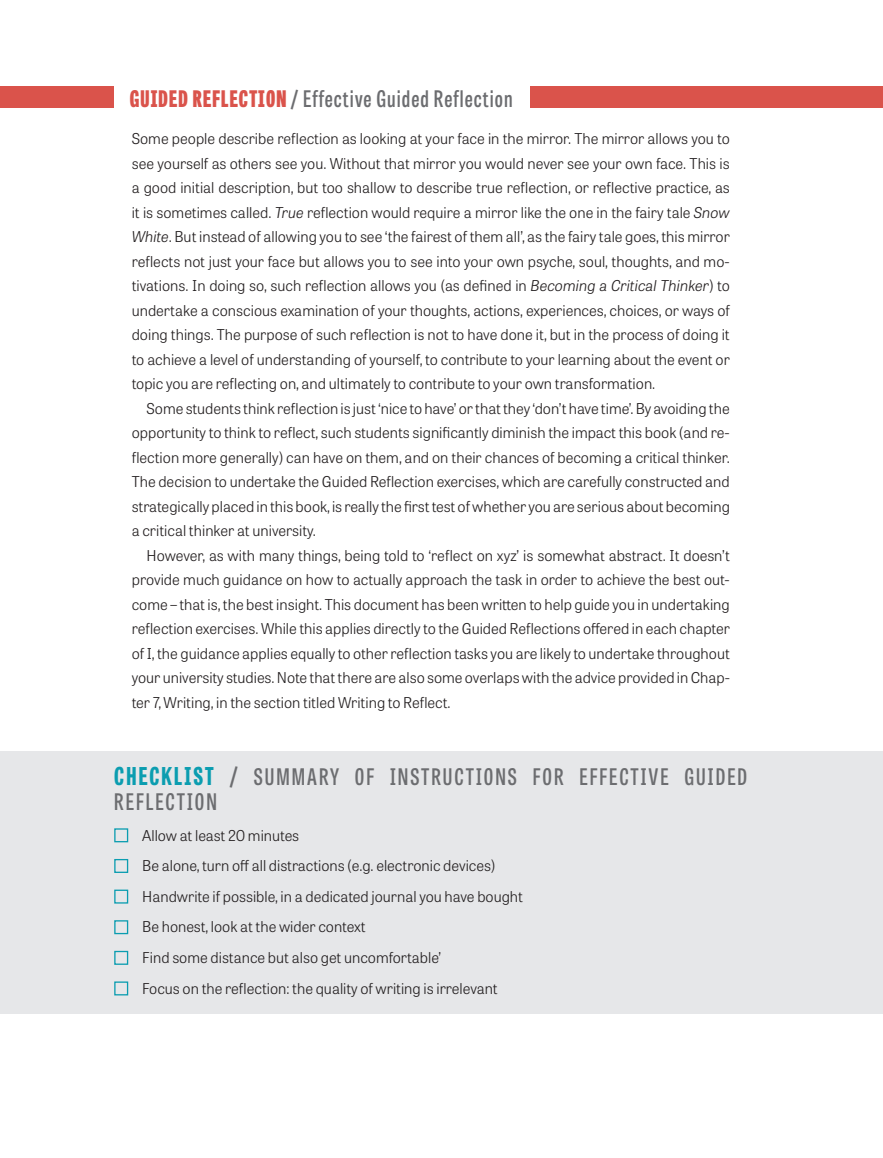
<style>
.page{position:relative;width:883px;height:1158px;background:#fff}
.page>*{position:absolute;margin:0;border:0;box-sizing:border-box;transform-origin:0 0}
.t1{font:600 22.75px/24.5px "Tablet Gothic Compressed";letter-spacing:.09em;color:#6c6d70}
.t2{font:600 22.75px "Tablet Gothic Compressed";letter-spacing:.05em;color:#6c6d70}
.t3{font:300 14.88px/24.5px "Tablet Gothic";color:#231f20;text-align:justify}
.s1{font-weight:800;color:#da534b}
.s2{font-style:italic}
.s3{font-weight:800;font-size:24.5px;color:#0b9db0}
.s4{font-size:24.5px}
</style>
<div class="page">
<div style="left:530px;top:86px;width:353px;height:21px;background:#da534b"></div>
<div style="left:0;top:86px;width:114px;height:21px;background:#da534b"></div>
<div style="left:0;top:751px;width:883px;height:263px;background:#e6e7e9"></div>
<div style="left:114px;top:828px;width:14px;height:14px;border:1px solid #0b9db0"></div>
<div style="left:114px;top:859px;width:14px;height:14px;border:1px solid #0b9db0"></div>
<div style="left:114px;top:890px;width:14px;height:14px;border:1px solid #0b9db0"></div>
<div style="left:114px;top:920px;width:14px;height:14px;border:1px solid #0b9db0"></div>
<div style="left:114px;top:951px;width:14px;height:14px;border:1px solid #0b9db0"></div>
<div style="left:114px;top:981px;width:14px;height:14px;border:1px solid #0b9db0"></div>
<h1 class="t2" style="left:130px;top:84px;width:384px"><span class="s1">GUIDED REFLECTION</span> / Effective Guided Reflection</h1>
<p class="t3" style="left:132px;top:126px;width:600px">Some people describe reflection as looking at your face in the mirror. The mirror allows you to see yourself as others see you. Without that mirror you would never see your own face. This is a good initial description, but too shallow to describe true reflection, or reflective practice, as it is sometimes called. <span class="s2">True</span> reflection would require a mirror like the one in the fairy tale <span class="s2">Snow White</span>. But instead of allowing you to see ‘the fairest of them all’, as the fairy tale goes, this mirror reflects not just your face but allows you to see into your own psyche, soul, thoughts, and mo&shy;tivations. In doing so, such reflection allows you (as defined in <span class="s2">Becoming a Critical Thinker</span>) to undertake a conscious examination of your thoughts, actions, experiences, choices, or ways of doing things. The purpose of such reflection is not to have done it, but in the process of doing it to achieve a level of understanding of yourself, to contribute to your learning about the event or topic you are reflecting on, and ultimately to contribute to your own transformation.</p>
<p class="t3" style="left:132px;top:396px;width:600px;text-indent:15px">Some students think reflection is just ‘nice to have’ or that they ‘don’t have time’. By avoiding the opportunity to think to reflect, such students significantly diminish the impact this book (and re&shy;flection more generally) can have on them, and on their chances of becoming a critical thinker.<br>The decision to undertake the Guided Reflection exercises, which are carefully constructed and strategically placed in this book, is really the first test of whether you are serious about becoming a critical thinker at university.</p>
<p class="t3" style="left:132px;top:543px;width:600px;text-indent:15px">However, as with many things, being told to ‘reflect on xyz’ is somewhat abstract. It doesn’t provide much guidance on how to actually approach the task in order to achieve the best out&shy;come – that is, the best insight. This document has been written to help guide you in undertaking reflection exercises. While this applies directly to the Guided Reflections offered in each chapter of I, the guidance applies equally to other reflection tasks you are likely to undertake throughout your university studies. Note that there are also some overlaps with the advice provided in Chap&shy;ter 7, Writing, in the section titled Writing to Reflect.</p>
<h1 class="t1" style="left:114px;top:764px;width:635px"><span class="s3">CHECKLIST</span> <span class="s4">/</span> SUMMARY OF INSTRUCTIONS FOR EFFECTIVE GUIDED<br>REFLECTION</h1>
<p class="t3" style="left:142px;top:819px;width:382px;line-height:30.6px;text-align:left">Allow at least 20 minutes<br>Be alone, turn off all distractions (e.g. electronic devices)<br>Handwrite if possible, in a dedicated journal you have bought Be honest, look at the wider context<br>Find some distance but also get uncomfortable’<br>Focus on the reflection: the quality of writing is irrelevant</p>
</div>
